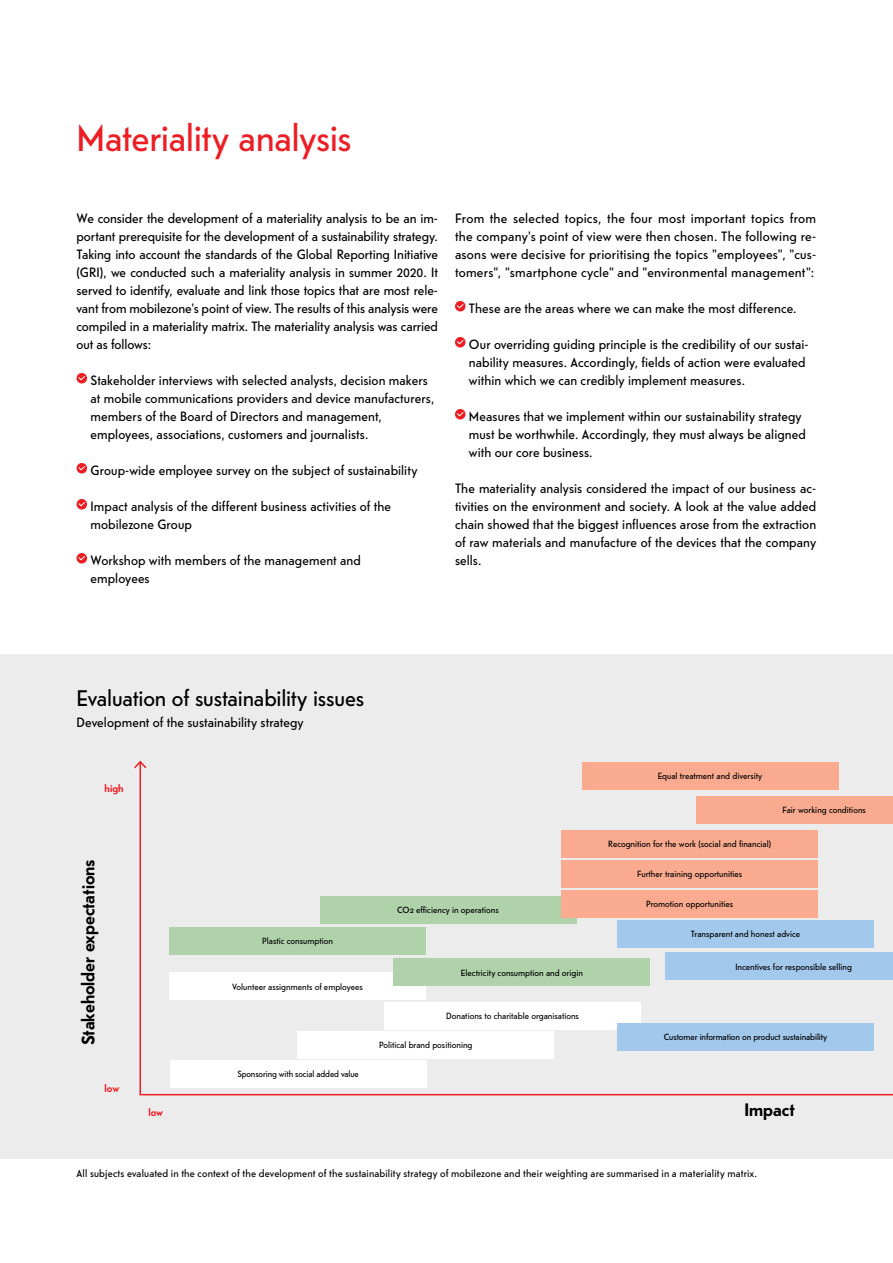
<style>
.page{position:relative;width:893px;height:1263px;background:#fff}
.page>*{position:absolute;margin:0;border:0;box-sizing:border-box;transform-origin:0 0}
.t1{font:37.5px "Telefon";letter-spacing:-.015em;color:#ed1d24}
.t2{font:22.5px "Telefon";letter-spacing:-.01em;color:#000}
.t3{font:700 18px "Telefon";color:#000}
.t4{font:13.5px/18px "Telefon";letter-spacing:.005em;color:#000}
.t5{font:10.5px "Telefon";letter-spacing:.015em;color:#000}
.t6{font:700 10.5px "Telefon";color:#ed1d24}
.t7{font:9px "Telefon";color:#000}
</style>
<div class="page">
<div style="left:0;top:655px;width:893px;height:504px;background:#edecec"></div>
<svg style="left:77px;top:373px;width:10px;height:10px"></svg>
<svg style="left:78px;top:375px;width:8px;height:6px"></svg>
<svg style="left:77px;top:463px;width:10px;height:10px"></svg>
<svg style="left:78px;top:465px;width:8px;height:6px"></svg>
<svg style="left:77px;top:499px;width:10px;height:10px"></svg>
<svg style="left:78px;top:501px;width:8px;height:6px"></svg>
<svg style="left:77px;top:553px;width:10px;height:10px"></svg>
<svg style="left:78px;top:555px;width:8px;height:6px"></svg>
<svg style="left:455px;top:301px;width:10px;height:10px"></svg>
<svg style="left:456px;top:303px;width:8px;height:6px"></svg>
<svg style="left:455px;top:337px;width:10px;height:10px"></svg>
<svg style="left:456px;top:339px;width:8px;height:6px"></svg>
<svg style="left:455px;top:409px;width:10px;height:10px"></svg>
<svg style="left:456px;top:411px;width:8px;height:6px"></svg>
<svg style="left:139px;top:762px;width:754px;height:334px"></svg>
<svg style="left:134px;top:760px;width:14px;height:10px"></svg>
<div style="left:384px;top:1001px;width:257px;height:28px;background:#fff"></div>
<div style="left:169px;top:972px;width:257px;height:28px;background:#fff"></div>
<div style="left:169px;top:927px;width:257px;height:28px;background:#afd2ab"></div>
<div style="left:320px;top:895px;width:256px;height:28px;background:#afd2ab"></div>
<div style="left:394px;top:958px;width:256px;height:28px;background:#afd2ab"></div>
<div style="left:666px;top:952px;width:227px;height:28px;background:#a2c8eb"></div>
<div style="left:617px;top:920px;width:257px;height:28px;background:#a2c8eb"></div>
<div style="left:582px;top:762px;width:256px;height:28px;background:#f9aa8f"></div>
<div style="left:696px;top:796px;width:197px;height:28px;background:#f9aa8f"></div>
<div style="left:561px;top:830px;width:257px;height:28px;background:#f9aa8f"></div>
<div style="left:561px;top:860px;width:257px;height:28px;background:#f9aa8f"></div>
<div style="left:561px;top:890px;width:257px;height:28px;background:#f9aa8f"></div>
<div style="left:617px;top:1023px;width:257px;height:28px;background:#a2c8eb"></div>
<div style="left:298px;top:1031px;width:256px;height:28px;background:#fff"></div>
<div style="left:170px;top:1060px;width:256px;height:28px;background:#fff"></div>
<h1 class="t1" style="left:77px;top:113px;width:277px">Materiality analysis</h1>
<p class="t4" style="left:77px;top:209px;width:363px;text-align:justify">We consider the development of a materiality analysis to be an im&shy;portant prerequisite for the development of a sustainability strategy.<br>Taking into account the standards of the Global Reporting Initiative (GRI), we conducted such a materiality analysis in summer 2020. It served to identify, evaluate and link those topics that are most rele&shy;vant from mobilezone's point of view. The results of this analysis were compiled in a materiality matrix. The materiality analysis was carried out as follows:</p>
<p class="t4" style="left:90px;top:371px;width:346px">Stakeholder interviews with selected analysts, decision makers at mobile communications providers and device manufacturers, members of the Board of Directors and management, employees, associations, customers and journalists.</p>
<p class="t4" style="left:90px;top:461px;width:328px">Group-wide employee survey on the subject of sustainability</p>
<p class="t4" style="left:90px;top:497px;width:302px">Impact analysis of the different business activities of the mobilezone Group</p>
<p class="t4" style="left:90px;top:551px;width:272px">Workshop with members of the management and employees</p>
<p class="t4" style="left:455px;top:209px;width:363px;text-align:justify">From the selected topics, the four most important topics from the company's point of view were then chosen. The following re&shy;asons were decisive for prioritising the topics "employees", "cus&shy;tomers", "smartphone cycle" and "environmental management":</p>
<p class="t4" style="left:469px;top:299px;width:329px">These are the areas where we can make the most difference.</p>
<p class="t4" style="left:469px;top:335px;width:341px">Our overriding guiding principle is the credibility of our sustai&shy;nability measures. Accordingly, fields of action were evaluated within which we can credibly implement measures.</p>
<p class="t4" style="left:469px;top:407px;width:339px">Measures that we implement within our sustainability strategy must be worthwhile. Accordingly, they must always be aligned with our core business.</p>
<p class="t4" style="left:455px;top:479px;width:363px;text-align:justify">The materiality analysis considered the impact of our business ac&shy;tivities on the environment and society. A look at the value added chain showed that the biggest influences arose from the extraction of raw materials and manufacture of the devices that the company sells.</p>
<h2 class="t2" style="left:77px;top:684px;width:289px">Evaluation of sustainability issues</h2>
<p class="t4" style="left:77px;top:713px;width:229px">Development of the sustainability strategy</p>
<p class="t6" style="left:105px;top:781px;width:20px">high</p>
<p class="t7" style="left:658px;top:770px;width:106px">Equal treatment and diversity</p>
<p class="t7" style="left:782px;top:804px;width:85px">Fair working conditions</p>
<h3 class="t3" style="left:76px;top:1045px;width:187px;rotate:-90deg">Stakeholder expectations</h3>
<p class="t6" style="left:105px;top:1082px;width:16px">low</p>
<p class="t6" style="left:148px;top:1105px;width:16px">low</p>
<p class="t7" style="left:262px;top:935px;width:72px">Plastic consumption</p>
<p class="t7" style="left:232px;top:981px;width:132px">Volunteer assignments of employees</p>
<p class="t7" style="left:237px;top:1068px;width:123px">Sponsoring with social added value</p>
<p class="t7" style="left:397px;top:904px;width:103px">CO2 efficiency in operations</p>
<p class="t7" style="left:461px;top:966px;width:124px">Electricity consumption and origin</p>
<p class="t7" style="left:446px;top:1010px;width:134px">Donations to charitable organisations</p>
<p class="t7" style="left:379px;top:1039px;width:95px">Political brand positioning</p>
<p class="t7" style="left:608px;top:838px;width:164px">Recognition for the work (social and financial)</p>
<p class="t7" style="left:637px;top:868px;width:107px">Further training opportunities</p>
<p class="t7" style="left:646px;top:898px;width:89px">Promotion opportunities</p>
<p class="t7" style="left:691px;top:928px;width:111px">Transparent and honest advice</p>
<p class="t7" style="left:735px;top:960px;width:118px">Incentives for responsible selling</p>
<p class="t7" style="left:664px;top:1031px;width:165px">Customer information on product sustainability</p>
<h3 class="t3" style="left:744px;top:1097px;width:52px">Impact</h3>
<p class="t5" style="left:77px;top:1166px;width:682px">All subjects evaluated in the context of the development of the sustainability strategy of mobilezone and their weighting are summarised in a materiality matrix.</p>
</div>
